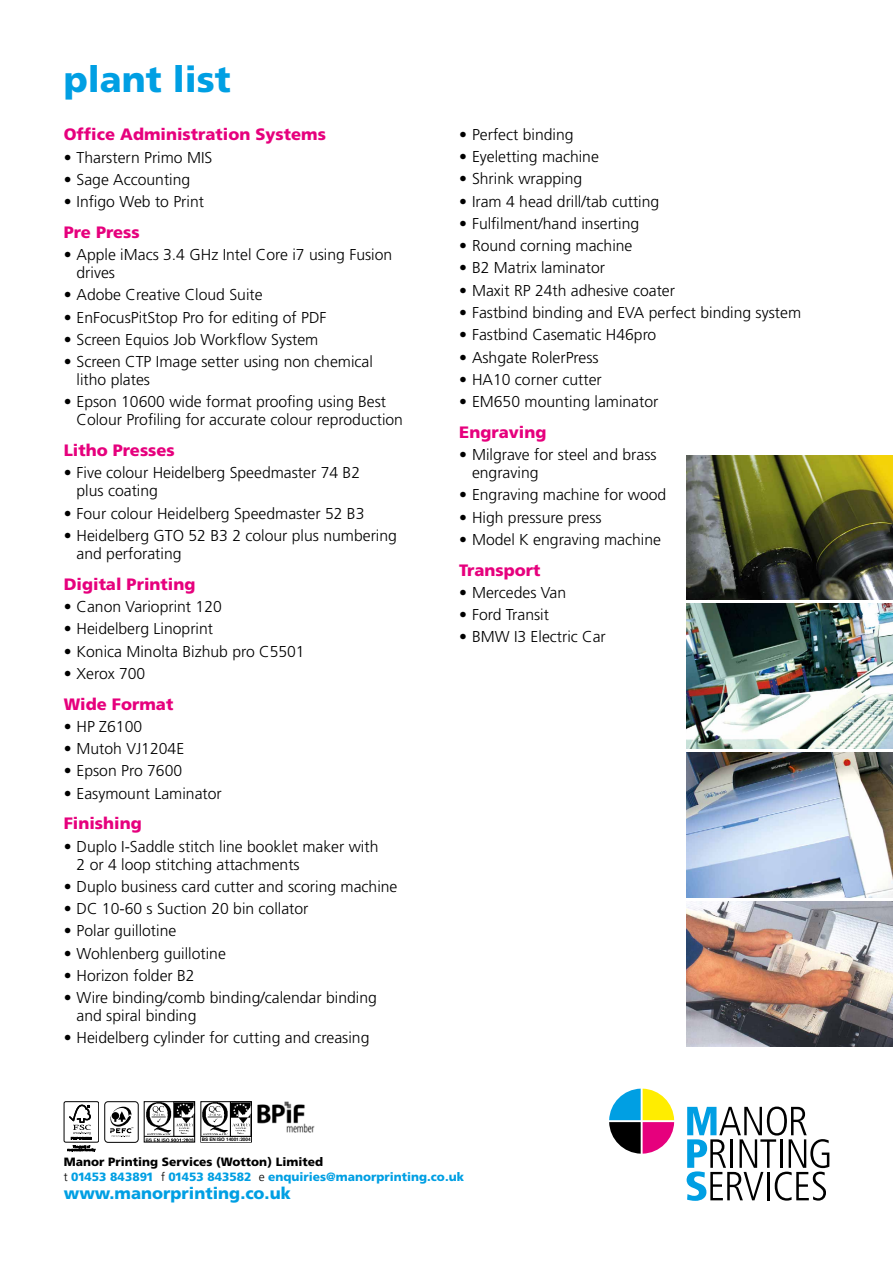
<style>
.page{position:relative;width:893px;height:1263px;background:#fff}
.page>*{position:absolute;margin:0;border:0;box-sizing:border-box;transform-origin:0 0}
.t1{font:900 36px "Frutiger";color:#009fe3}
.t2{font:900 16.5px "Frutiger";color:#e6007d}
.t3{font:900 16.5px "Frutiger";color:#009fe3}
.t4{font:300 15.75px/18px "Frutiger";color:#000}
.t5{font:900 12px/15px "Frutiger";color:#009fe3}
.t6{font:700 4.65px "Helvetica";letter-spacing:-.01em;color:#000}
.s1{color:#000}
.s2{font-weight:300;color:#000}
</style>
<div class="page">
<img style="left:687px;top:455px;width:206px;height:145px">
<svg style="left:609px;top:1089px;width:65px;height:65px"></svg>
<svg style="left:687px;top:1106px;width:142px;height:95px"></svg>
<div style="left:64px;top:1101px;width:35px;height:41px;border:1px solid #000;border-radius:2px"></div>
<svg style="left:69px;top:1105px;width:23px;height:34px"></svg>
<svg style="left:68px;top:1145px;width:27px;height:6px"></svg>
<div style="left:104px;top:1101px;width:35px;height:42px;border:1px solid #000;border-radius:3px"></div>
<svg style="left:110px;top:1107px;width:23px;height:30px"></svg>
<img style="left:146px;top:1103px;width:47px;height:37px">
<div style="left:144px;top:1101px;width:51px;height:41px;border:1px solid #000"></div>
<hr style="left:144px;top:1136px;width:51px;height:1px;background:#000">
<img style="left:257px;top:1101px;width:57px;height:31px">
<img style="left:203px;top:1103px;width:47px;height:33px">
<div style="left:201px;top:1101px;width:51px;height:41px;border:1px solid #000"></div>
<hr style="left:201px;top:1136px;width:50px;height:1px;background:#000">
<div style="left:201px;top:1137px;width:50px;height:5px;background:#fff"></div>
<img style="left:687px;top:901px;width:206px;height:145px">
<img style="left:687px;top:753px;width:206px;height:144px">
<img style="left:687px;top:604px;width:206px;height:144px">
<h1 class="t1" style="left:64px;top:57px;width:169px">plant list</h1>
<p class="t2" style="left:64px;top:125px;width:264px">Office Administration Systems</p>
<p class="t4" style="left:64px;top:148px;width:150px">• Tharstern Primo MIS</p>
<p class="t4" style="left:64px;top:170px;width:128px">• Sage Accounting</p>
<p class="t4" style="left:64px;top:193px;width:142px">• Infigo Web to Print</p>
<p class="t2" style="left:64px;top:222px;width:77px">Pre Press</p>
<p class="t4" style="left:77px;top:246px;width:317px;text-indent:-13px">• Apple iMacs 3.4 GHz Intel Core i7 using Fusion drives</p>
<p class="t4" style="left:64px;top:286px;width:200px">• Adobe Creative Cloud Suite</p>
<p class="t4" style="left:64px;top:308px;width:264px">• EnFocusPitStop Pro for editing of PDF</p>
<p class="t4" style="left:64px;top:330px;width:256px">• Screen Equios Job Workflow System</p>
<p class="t4" style="left:77px;top:353px;width:298px;text-indent:-13px">• Screen CTP Image setter using non chemical litho plates</p>
<p class="t4" style="left:77px;top:393px;width:328px;text-indent:-13px">• Epson 10600 wide format proofing using Best<br>Colour Profiling for accurate colour reproduction</p>
<p class="t2" style="left:64px;top:440px;width:113px">Litho Presses</p>
<p class="t4" style="left:77px;top:464px;width:285px;text-indent:-13px">• Five colour Heidelberg Speedmaster 74 B2 plus coating</p>
<p class="t4" style="left:64px;top:504px;width:302px">• Four colour Heidelberg Speedmaster 52 B3</p>
<p class="t4" style="left:77px;top:526px;width:322px;text-indent:-13px">• Heidelberg GTO 52 B3 2 colour plus numbering and perforating</p>
<p class="t2" style="left:64px;top:574px;width:133px">Digital Printing</p>
<p class="t4" style="left:64px;top:597px;width:160px">• Canon Varioprint 120</p>
<p class="t4" style="left:64px;top:620px;width:151px">• Heidelberg Linoprint</p>
<p class="t4" style="left:64px;top:642px;width:242px">• Konica Minolta Bizhub pro C5501</p>
<p class="t4" style="left:64px;top:664px;width:83px">• Xerox 700</p>
<p class="t2" style="left:64px;top:694px;width:111px">Wide Format</p>
<p class="t4" style="left:64px;top:717px;width:80px">• HP Z6100</p>
<p class="t4" style="left:64px;top:739px;width:122px">• Mutoh VJ1204E</p>
<p class="t4" style="left:64px;top:762px;width:120px">• Epson Pro 7600</p>
<p class="t4" style="left:64px;top:784px;width:160px">• Easymount Laminator</p>
<p class="t2" style="left:64px;top:813px;width:79px">Finishing</p>
<p class="t4" style="left:77px;top:837px;width:303px;text-indent:-13px">• Duplo I-Saddle stitch line booklet maker with<br>2 or 4 loop stitching attachments</p>
<p class="t4" style="left:64px;top:877px;width:335px">• Duplo business card cutter and scoring machine</p>
<p class="t4" style="left:64px;top:900px;width:246px">• DC 10-60 s Suction 20 bin collator</p>
<p class="t4" style="left:64px;top:922px;width:114px">• Polar guillotine</p>
<p class="t4" style="left:64px;top:944px;width:164px">• Wohlenberg guillotine</p>
<p class="t4" style="left:64px;top:966px;width:132px">• Horizon folder B2</p>
<p class="t4" style="left:77px;top:989px;width:302px;text-indent:-13px">• Wire binding/comb binding/calendar binding and spiral binding</p>
<p class="t4" style="left:64px;top:1029px;width:307px">• Heidelberg cylinder for cutting and creasing</p>
<p class="t6" style="left:202px;top:1135px;width:50px">BS EN ISO 14001:2004</p>
<p class="t4" style="left:459px;top:125px;width:116px">• Perfect binding</p>
<p class="t4" style="left:459px;top:148px;width:141px">• Eyeletting machine</p>
<p class="t4" style="left:459px;top:170px;width:125px">• Shrink wrapping</p>
<p class="t4" style="left:459px;top:192px;width:202px">• Iram 4 head drill/tab cutting</p>
<p class="t4" style="left:459px;top:214px;width:181px">• Fulfilment/hand inserting</p>
<p class="t4" style="left:459px;top:237px;width:175px">• Round corning machine</p>
<p class="t4" style="left:459px;top:259px;width:147px">• B2 Matrix laminator</p>
<p class="t4" style="left:459px;top:281px;width:217px">• Maxit RP 24th adhesive coater</p>
<p class="t4" style="left:459px;top:303px;width:343px">• Fastbind binding and EVA perfect binding system</p>
<p class="t4" style="left:459px;top:326px;width:199px">• Fastbind Casematic H46pro</p>
<p class="t4" style="left:459px;top:348px;width:141px">• Ashgate RolerPress</p>
<p class="t4" style="left:459px;top:370px;width:144px">• HA10 corner cutter</p>
<p class="t4" style="left:459px;top:393px;width:201px">• EM650 mounting laminator</p>
<p class="t2" style="left:459px;top:422px;width:89px">Engraving</p>
<p class="t4" style="left:472px;top:445px;width:186px;text-indent:-13px">• Milgrave for steel and brass engraving</p>
<p class="t4" style="left:459px;top:486px;width:209px">• Engraving machine for wood</p>
<p class="t4" style="left:459px;top:508px;width:144px">• High pressure press</p>
<p class="t4" style="left:459px;top:530px;width:203px">• Model K engraving machine</p>
<p class="t2" style="left:459px;top:560px;width:83px">Transport</p>
<p class="t4" style="left:459px;top:583px;width:108px">• Mercedes Van</p>
<p class="t4" style="left:459px;top:605px;width:91px">• Ford Transit</p>
<p class="t4" style="left:459px;top:628px;width:148px">• BMW I3 Electric Car</p>
<p class="t5" style="left:64px;top:1154px;width:402px"><span class="s1">Manor Printing Services (Wotton) Limited<br></span><span class="s2">t</span> 01453 843891 <span class="s2">f</span> 01453 843582 <span class="s2">e</span> enquiries@manorprinting.co.uk</p>
<p class="t3" style="left:64px;top:1183px;width:228px">www.manorprinting.co.uk</p>
</div>
